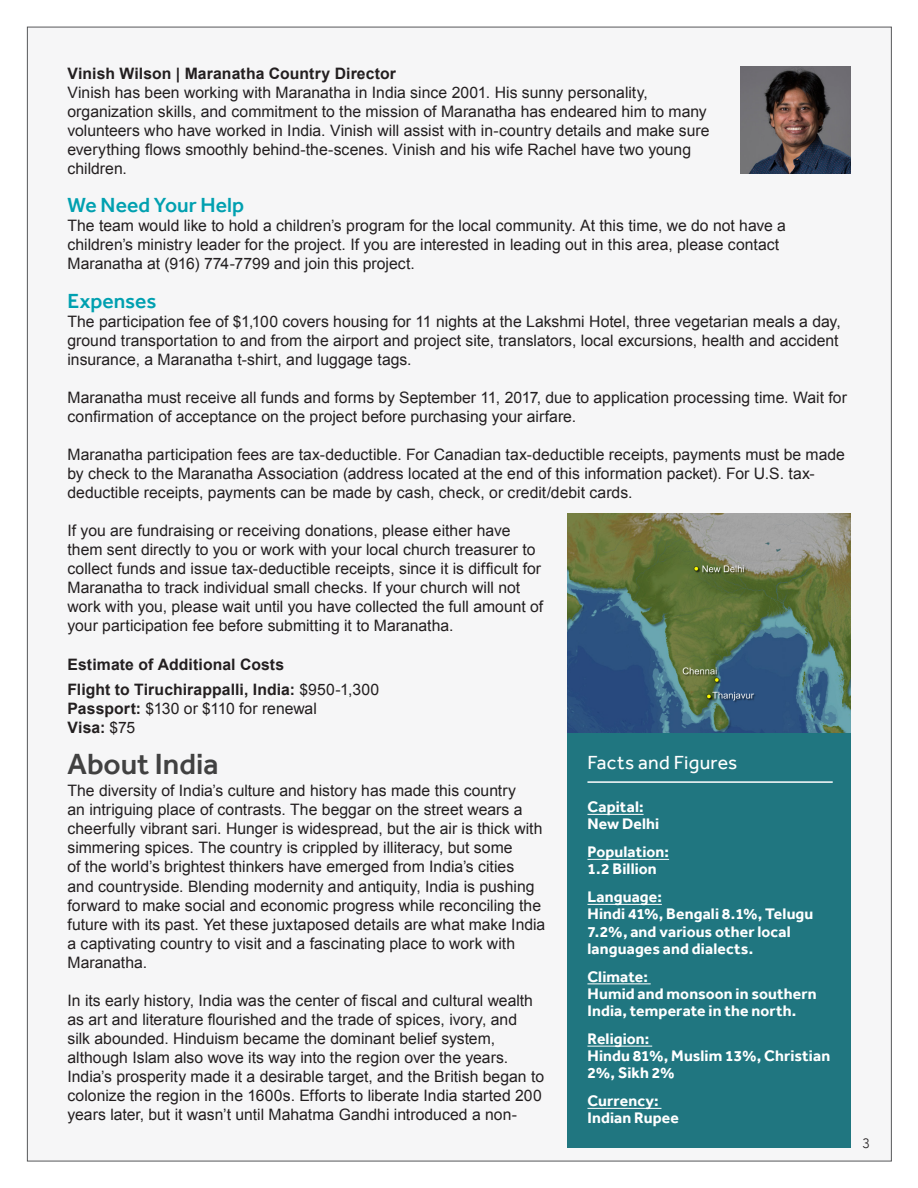
<style>
.page{position:relative;width:918px;height:1188px;background:#fff}
.page>*{position:absolute;margin:0;border:0;box-sizing:border-box;transform-origin:0 0}
.HEADING{font:500 30px "Effra";color:#414141}
.BODY{font:500 21px "Effra";color:#00a0b0}
.Info_Box_Heading{font:19.5px "Effra";letter-spacing:.015em;color:#fff}
.BODY-2{font:15.75px/19px "Arial";color:#231f20}
.Info_Box_Text{font:700 15.75px/17.2px "Effra";letter-spacing:.01em;color:#fff}
.BODY-3{font:700 15.75px "Arial";letter-spacing:.005em;color:#231f20}
.t1{font:300 13.5px "Avenir";color:#231f20}
.s1{font-weight:400}
.s2{font-weight:700}
</style>
<div class="page">
<div style="left:27px;top:27px;width:865px;height:1134px;background:#f6f6f7;border:1px solid #57585a"></div>
<div style="left:567px;top:727px;width:283px;height:421px;background:#207680"></div>
<hr style="left:587px;top:814px;width:57px;height:1px;background:#fff">
<hr style="left:587px;top:859px;width:82px;height:1px;background:#fff">
<hr style="left:587px;top:904px;width:75px;height:1px;background:#fff">
<hr style="left:587px;top:984px;width:64px;height:1px;background:#fff">
<hr style="left:587px;top:1046px;width:65px;height:1px;background:#fff">
<hr style="left:587px;top:1108px;width:74px;height:1px;background:#fff">
<hr style="left:587px;top:781px;width:246px;height:2px;background:#fff">
<img style="left:567px;top:513px;width:283px;height:220px">
<img style="left:740px;top:67px;width:110px;height:107px">
<p class="BODY-3" style="left:68px;top:63px;width:330px">Vinish Wilson | Maranatha Country Director</p>
<p class="BODY-2" style="left:68px;top:83px;width:644px">Vinish has been working with Maranatha in India since 2001. His sunny personality, organization skills, and commitment to the mission of Maranatha has endeared him to many volunteers who have worked in India. Vinish will assist with in-country details and make sure everything flows smoothly behind-the-scenes. Vinish and his wife Rachel have two young children.</p>
<p class="BODY" style="left:68px;top:193px;width:178px">We Need Your Help</p>
<p class="BODY-2" style="left:68px;top:216px;width:720px">The team would like to hold a children’s program for the local community. At this time, we do not have a children’s ministry leader for the project. If you are interested in leading out in this area, please contact<br>Maranatha at (916) 774-7799 and join this project.</p>
<p class="BODY" style="left:68px;top:288px;width:91px">Expenses</p>
<p class="BODY-2" style="left:68px;top:312px;width:775px">The participation fee of $1,100 covers housing for 11 nights at the Lakshmi Hotel, three vegetarian meals a day, ground transportation to and from the airport and project site, translators, local excursions, health and accident insurance, a Maranatha t-shirt, and luggage tags.</p>
<p class="BODY-2" style="left:68px;top:388px;width:781px">Maranatha must receive all funds and forms by September 11, 2017, due to application processing time. Wait for confirmation of acceptance on the project before purchasing your airfare.</p>
<p class="BODY-2" style="left:68px;top:445px;width:779px">Maranatha participation fees are tax-deductible. For Canadian tax-deductible receipts, payments must be made by check to the Maranatha Association (address located at the end of this information packet). For U.S. tax&shy;deductible receipts, payments can be made by cash, check, or credit/debit cards.</p>
<p class="BODY-2" style="left:68px;top:521px;width:477px">If you are fundraising or receiving donations, please either have them sent directly to you or work with your local church treasurer to collect funds and issue tax-deductible receipts, since it is difficult for Maranatha to track individual small checks. If your church will not work with you, please wait until you have collected the full amount of your participation fee before submitting it to Maranatha.</p>
<p class="BODY-3" style="left:68px;top:653px;width:218px">Estimate of Additional Costs</p>
<p class="BODY-3" style="left:68px;top:679px;width:313px">Flight to Tiruchirappalli, India: <span class="s1">$950-1,300</span></p>
<p class="BODY-2" style="left:68px;top:699px;width:251px"><span class="s2">Passport:</span> $130 or $110 for renewal</p>
<p class="BODY-3" style="left:68px;top:717px;width:69px">Visa: <span class="s1">$75</span></p>
<p class="HEADING" style="left:68px;top:746px;width:153px">About India</p>
<p class="BODY-2" style="left:68px;top:781px;width:479px">The diversity of India’s culture and history has made this country<br>an intriguing place of contrasts. The beggar on the street wears a cheerfully vibrant sari. Hunger is widespread, but the air is thick with simmering spices. The country is crippled by illiteracy, but some<br>of the world’s brightest thinkers have emerged from India’s cities<br>and countryside. Blending modernity and antiquity, India is pushing forward to make social and economic progress while reconciling the future with its past. Yet these juxtaposed details are what make India a captivating country to visit and a fascinating place to work with Maranatha.</p>
<p class="BODY-2" style="left:68px;top:991px;width:478px">In its early history, India was the center of fiscal and cultural wealth as art and literature flourished and the trade of spices, ivory, and<br>silk abounded. Hinduism became the dominant belief system, although Islam also wove its way into the region over the years.<br>India’s prosperity made it a desirable target, and the British began to colonize the region in the 1600s. Efforts to liberate India started 200 years later, but it wasn’t until Mahatma Gandhi introduced a non-</p>
<p class="Info_Box_Heading" style="left:587px;top:751px;width:152px">Facts and Figures</p>
<p class="Info_Box_Text" style="left:587px;top:798px;width:58px">Capital:</p>
<p class="Info_Box_Text" style="left:587px;top:815px;width:73px">New Delhi</p>
<p class="Info_Box_Text" style="left:587px;top:843px;width:83px">Population:</p>
<p class="Info_Box_Text" style="left:587px;top:860px;width:71px">1.2 Billion</p>
<p class="Info_Box_Text" style="left:587px;top:888px;width:76px">Language:</p>
<p class="Info_Box_Text" style="left:587px;top:905px;width:227px">Hindi 41%, Bengali 8.1%, Telugu<br>7.2%, and various other local languages and dialects.</p>
<p class="Info_Box_Text" style="left:587px;top:967px;width:62px">Climate:</p>
<p class="Info_Box_Text" style="left:587px;top:985px;width:231px">Humid and monsoon in southern<br>India, temperate in the north.</p>
<p class="Info_Box_Text" style="left:587px;top:1030px;width:63px">Religion:</p>
<p class="Info_Box_Text" style="left:587px;top:1047px;width:244px">Hindu 81%, Muslim 13%, Christian<br>2%, Sikh 2%</p>
<p class="Info_Box_Text" style="left:587px;top:1092px;width:73px">Currency:</p>
<p class="Info_Box_Text" style="left:587px;top:1109px;width:93px">Indian Rupee</p>
<p class="t1" style="left:862px;top:1135px;width:9px">3</p>
</div>
